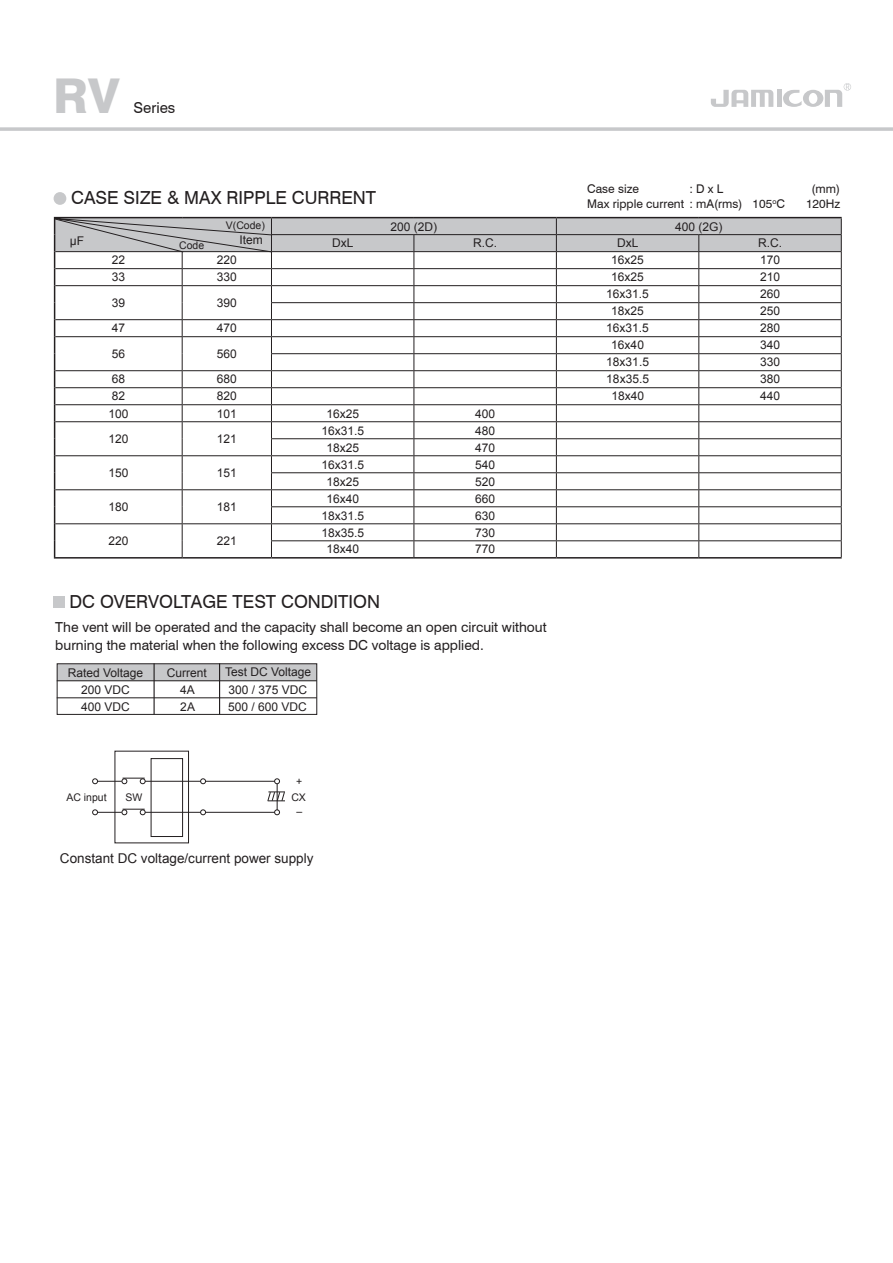
<style>
.page{position:relative;width:893px;height:1263px;background:#fff}
.page>*{position:absolute;margin:0;border:0;box-sizing:border-box;transform-origin:0 0}
.t1{font:800 48px "Swiss 721 BT";color:#c7c8ca}
.t2{font:18px "Swiss 721 BT";color:#231f20}
.t3{font:15px "Swiss 721 BT";color:#231f20}
.t4{font:13.8px/18px "Swiss 721 BT";color:#231f20}
.t5{font:13.5px "Arial";color:#231f20}
.t6{font:12px/17.1px "Arial";color:#231f20;text-align:center}
.t7{font:12px "Swiss 721 BT";color:#231f20}
.t8{font:10.5px "Arial";color:#231f20}
</style>
<div class="page">
<svg style="left:711px;top:90px;width:62px;height:17px"></svg>
<hr style="left:777px;top:90px;width:4px;height:17px;background:#c7c8ca">
<svg style="left:783px;top:83px;width:68px;height:24px"></svg>
<hr style="left:0;top:128px;width:893px;height:3px;background:#c7c8ca">
<hr style="left:54px;top:557px;width:128px;height:2px;background:#231f20">
<hr style="left:182px;top:557px;width:89px;height:2px;background:#231f20">
<hr style="left:271px;top:557px;width:143px;height:2px;background:#231f20">
<hr style="left:414px;top:557px;width:142px;height:2px;background:#231f20">
<hr style="left:556px;top:557px;width:143px;height:2px;background:#231f20">
<hr style="left:699px;top:557px;width:143px;height:2px;background:#231f20">
<svg style="left:53px;top:216px;width:789px;height:341px"></svg>
<div style="left:57px;top:664px;width:259px;height:17px;background:#c7c8ca"></div>
<div style="left:57px;top:663px;width:260px;height:52px;border:1px solid #231f20"></div>
<hr style="left:154px;top:663px;width:1px;height:51px;background:#231f20">
<hr style="left:219px;top:663px;width:1px;height:51px;background:#231f20">
<hr style="left:57px;top:680px;width:260px;height:1px;background:#231f20">
<hr style="left:57px;top:697px;width:260px;height:1px;background:#231f20">
<div style="left:54px;top:192px;width:12px;height:13px;background:#c7c8ca;border-radius:50%"></div>
<div style="left:54px;top:596px;width:11px;height:11px;background:#c7c8ca"></div>
<div style="left:151px;top:758px;width:32px;height:79px;border:1px solid #231f20"></div>
<hr style="left:145px;top:781px;width:56px;height:1px;background:#231f20">
<hr style="left:206px;top:781px;width:69px;height:1px;background:#231f20">
<svg style="left:92px;top:778px;width:54px;height:6px"></svg>
<svg style="left:200px;top:778px;width:6px;height:6px"></svg>
<hr style="left:145px;top:812px;width:56px;height:1px;background:#231f20">
<hr style="left:206px;top:812px;width:69px;height:1px;background:#231f20">
<svg style="left:92px;top:809px;width:54px;height:6px"></svg>
<svg style="left:200px;top:809px;width:6px;height:6px"></svg>
<svg style="left:267px;top:778px;width:18px;height:37px"></svg>
<h1 class="t1" style="left:53px;top:67px;width:68px">RV</h1>
<p class="t3" style="left:134px;top:98px;width:43px">Series</p>
<h2 class="t2" style="left:71px;top:187px;width:306px">CASE SIZE &amp; MAX RIPPLE CURRENT</h2>
<p class="t8" style="left:226px;top:218px;width:41px">V(Code)</p>
<p class="t7" style="left:587px;top:182px;width:53px">Case size</p>
<p class="t7" style="left:689px;top:182px;width:36px">: D x L</p>
<p class="t7" style="left:812px;top:182px;width:30px">(mm)</p>
<p class="t7" style="left:587px;top:197px;width:199px">Max ripple current : mA(rms) 105<sup>o</sup>C</p>
<p class="t7" style="left:806px;top:197px;width:36px">120Hz</p>
<p class="t6" style="left:391px;top:218px;width:48px">200 (2D)</p>
<p class="t6" style="left:675px;top:218px;width:49px">400 (2G)</p>
<p class="t6" style="left:70px;top:232px;width:16px">µF</p>
<p class="t8" style="left:179px;top:239px;width:27px">Code</p>
<p class="t6" style="left:239px;top:232px;width:25px">Item</p>
<p class="t6" style="left:332px;top:235px;width:23px">DxL</p>
<p class="t6" style="left:473px;top:235px;width:25px">R.C.</p>
<p class="t6" style="left:617px;top:235px;width:23px">DxL</p>
<p class="t6" style="left:758px;top:235px;width:25px">R.C.</p>
<p class="t6" style="left:112px;top:252px;width:15px">22</p>
<p class="t6" style="left:217px;top:252px;width:22px">220</p>
<p class="t6" style="left:611px;top:252px;width:34px">16x25</p>
<p class="t6" style="left:760px;top:252px;width:22px">170</p>
<p class="t6" style="left:112px;top:269px;width:15px">33</p>
<p class="t6" style="left:217px;top:269px;width:22px">330</p>
<p class="t6" style="left:611px;top:269px;width:34px">16x25</p>
<p class="t6" style="left:760px;top:269px;width:22px">210</p>
<p class="t6" style="left:112px;top:294px;width:15px">39</p>
<p class="t6" style="left:217px;top:294px;width:22px">390</p>
<p class="t6" style="left:606px;top:286px;width:44px">16x31.5</p>
<p class="t6" style="left:760px;top:286px;width:22px">260</p>
<p class="t6" style="left:611px;top:303px;width:34px">18x25</p>
<p class="t6" style="left:760px;top:303px;width:22px">250</p>
<p class="t6" style="left:112px;top:320px;width:15px">47</p>
<p class="t6" style="left:217px;top:320px;width:22px">470</p>
<p class="t6" style="left:606px;top:320px;width:44px">16x31.5</p>
<p class="t6" style="left:760px;top:320px;width:22px">280</p>
<p class="t6" style="left:112px;top:345px;width:15px">56</p>
<p class="t6" style="left:217px;top:345px;width:22px">560</p>
<p class="t6" style="left:611px;top:337px;width:34px">16x40</p>
<p class="t6" style="left:760px;top:337px;width:22px">340</p>
<p class="t6" style="left:606px;top:354px;width:44px">18x31.5</p>
<p class="t6" style="left:760px;top:354px;width:22px">330</p>
<p class="t6" style="left:112px;top:371px;width:15px">68</p>
<p class="t6" style="left:217px;top:371px;width:22px">680</p>
<p class="t6" style="left:606px;top:371px;width:44px">18x35.5</p>
<p class="t6" style="left:760px;top:371px;width:22px">380</p>
<p class="t6" style="left:112px;top:388px;width:15px">82</p>
<p class="t6" style="left:217px;top:388px;width:22px">820</p>
<p class="t6" style="left:611px;top:388px;width:34px">18x40</p>
<p class="t6" style="left:760px;top:388px;width:22px">440</p>
<p class="t6" style="left:109px;top:405px;width:22px">100</p>
<p class="t6" style="left:217px;top:405px;width:22px">101</p>
<p class="t6" style="left:326px;top:405px;width:34px">16x25</p>
<p class="t6" style="left:475px;top:405px;width:22px">400</p>
<p class="t6" style="left:109px;top:430px;width:22px">120</p>
<p class="t6" style="left:217px;top:430px;width:22px">121</p>
<p class="t6" style="left:321px;top:422px;width:44px">16x31.5</p>
<p class="t6" style="left:475px;top:422px;width:22px">480</p>
<p class="t6" style="left:326px;top:439px;width:34px">18x25</p>
<p class="t6" style="left:475px;top:439px;width:22px">470</p>
<p class="t6" style="left:109px;top:464px;width:22px">150</p>
<p class="t6" style="left:217px;top:464px;width:22px">151</p>
<p class="t6" style="left:109px;top:498px;width:22px">180</p>
<p class="t6" style="left:217px;top:498px;width:22px">181</p>
<p class="t6" style="left:109px;top:532px;width:22px">220</p>
<p class="t6" style="left:217px;top:532px;width:22px">221</p>
<p class="t6" style="left:321px;top:456px;width:44px">16x31.5</p>
<p class="t6" style="left:475px;top:456px;width:22px">540</p>
<p class="t6" style="left:326px;top:473px;width:34px">18x25</p>
<p class="t6" style="left:475px;top:473px;width:22px">520</p>
<p class="t6" style="left:326px;top:490px;width:34px">16x40</p>
<p class="t6" style="left:475px;top:490px;width:22px">660</p>
<p class="t6" style="left:321px;top:507px;width:44px">18x31.5</p>
<p class="t6" style="left:475px;top:507px;width:22px">630</p>
<p class="t6" style="left:321px;top:524px;width:44px">18x35.5</p>
<p class="t6" style="left:475px;top:524px;width:22px">730</p>
<p class="t6" style="left:326px;top:541px;width:34px">18x40</p>
<p class="t6" style="left:475px;top:541px;width:22px">770</p>
<h2 class="t2" style="left:70px;top:591px;width:312px">DC OVERVOLTAGE TEST CONDITION</h2>
<p class="t4" style="left:55px;top:618px;width:493px">The vent will be operated and the capacity shall become an open circuit without burning the material when the following excess DC voltage is applied.</p>
<p class="t6" style="left:68px;top:664px;width:77px">Rated Voltage<br>200 VDC</p>
<p class="t6" style="left:225px;top:664px;width:88px">Test DC Voltage</p>
<p class="t6" style="left:167px;top:664px;width:42px">Current</p>
<p class="t6" style="left:180px;top:681px;width:16px">4A</p>
<p class="t6" style="left:228px;top:681px;width:80px">300 / 375 VDC</p>
<p class="t6" style="left:81px;top:698px;width:50px">400 VDC</p>
<p class="t6" style="left:180px;top:698px;width:16px">2A</p>
<p class="t6" style="left:228px;top:698px;width:80px">500 / 600 VDC</p>
<p class="t8" style="left:296px;top:774px;width:8px">+</p>
<p class="t8" style="left:296px;top:805px;width:7px">–</p>
<p class="t8" style="left:66px;top:790px;width:42px">AC input</p>
<p class="t8" style="left:125px;top:790px;width:18px">SW</p>
<p class="t8" style="left:291px;top:790px;width:16px">CX</p>
<p class="t5" style="left:60px;top:849px;width:255px">Constant DC voltage/current power supply</p>
</div>
